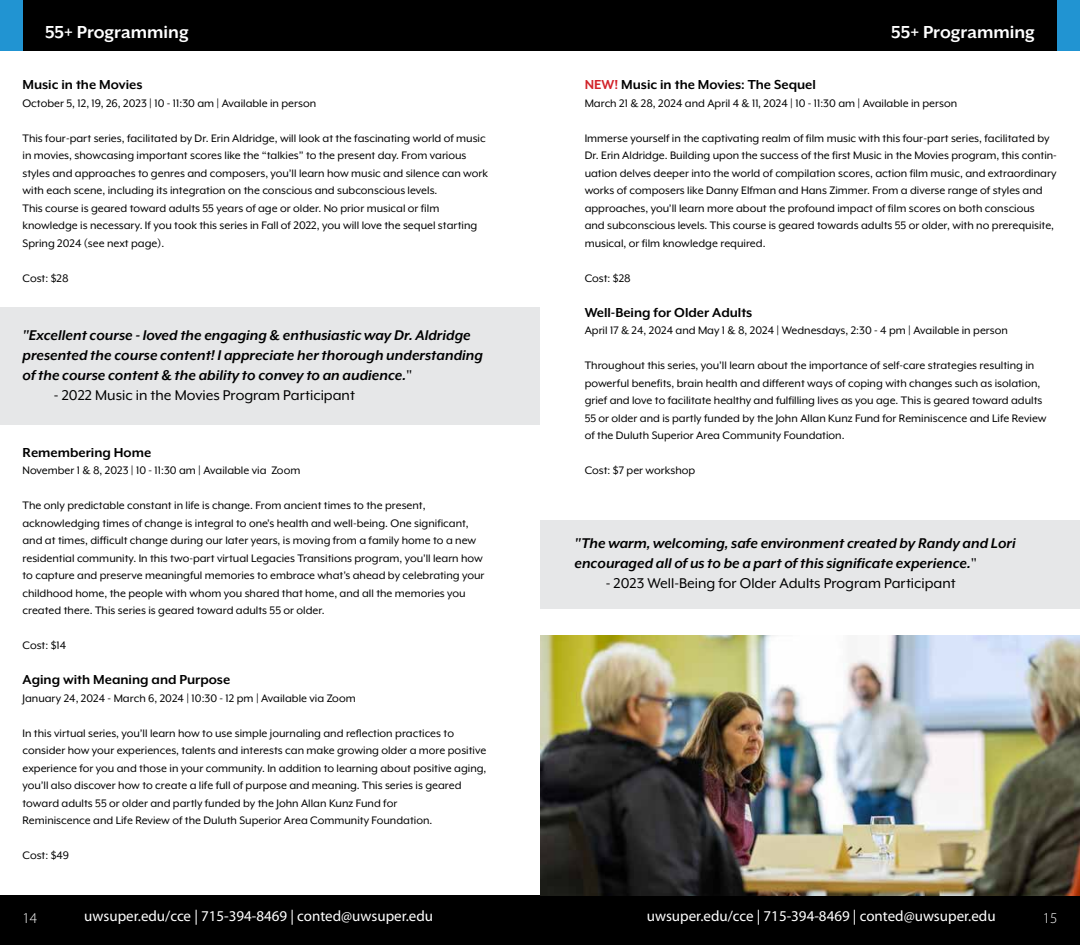
<style>
.page{position:relative;width:1080px;height:945px;background:#fff}
.page>*{position:absolute;margin:0;border:0;box-sizing:border-box;transform-origin:0 0}
.t1{font:700 20px "Mr Eaves XL San OT";color:#fff}
.t2{font:italic 700 16.25px/20px "Mr Eaves XL Mod OT";color:#000}
.t3{font:16.25px "Mr Eaves XL Mod OT";color:#000}
.t4{font:700 15px "Mr Eaves XL Mod OT";color:#000}
.t5{font:15px "Myriad Pro";color:#fff}
.t6{font:300 15px "Myriad Pro";color:#fff}
.t7{font:12.5px/17.5px "Mr Eaves XL Mod OT";color:#000}
.s1{color:#d2232a}
.s2{font-weight:400;font-style:normal}
</style>
<div class="page">
<div style="left:0;top:896px;width:1080px;height:49px;background:#000"></div>
<div style="left:0;top:0;width:1080px;height:51px;background:#000"></div>
<div style="left:0;top:0;width:22px;height:50px;background:#2194d2"></div>
<div style="left:1057px;top:0;width:23px;height:50px;background:#2194d2"></div>
<div style="left:0;top:308px;width:540px;height:117px;background:#e6e7e8"></div>
<div style="left:541px;top:520px;width:539px;height:88px;background:#e6e7e8"></div>
<img style="left:541px;top:635px;width:539px;height:261px">
<h1 class="t1" style="left:45px;top:22px;width:145px">55+ Programming</h1>
<h1 class="t1" style="left:891px;top:22px;width:145px">55+ Programming</h1>
<p class="t4" style="left:22px;top:77px;width:121px">Music in the Movies</p>
<p class="t7" style="left:22px;top:94px;width:295px">October 5, 12, 19, 26, 2023 | 10 - 11:30 am | Available in person</p>
<p class="t7" style="left:22px;top:129px;width:467px">This four-part series, facilitated by Dr. Erin Aldridge, will look at the fascinating world of music in movies, showcasing important scores like the “talkies” to the present day. From various styles and approaches to genres and composers, you’ll learn how music and silence can work with each scene, including its integration on the conscious and subconscious levels.<br>This course is geared toward adults 55 years of age or older. No prior musical or film knowledge is necessary. If you took this series in Fall of 2022, you will love the sequel starting Spring 2024 (see next page).</p>
<p class="t7" style="left:22px;top:269px;width:48px">Cost: $28</p>
<p class="t4" style="left:585px;top:77px;width:233px"><span class="s1">NEW!</span> Music in the Movies: The Sequel</p>
<p class="t7" style="left:585px;top:94px;width:374px">March 21 &amp; 28, 2024 and April 4 &amp; 11, 2024 | 10 - 11:30 am | Available in person</p>
<p class="t7" style="left:585px;top:129px;width:474px">Immerse yourself in the captivating realm of film music with this four-part series, facilitated by Dr. Erin Aldridge. Building upon the success of the first Music in the Movies program, this contin&shy;uation delves deeper into the world of compilation scores, action film music, and extraordinary works of composers like Danny Elfman and Hans Zimmer. From a diverse range of styles and approaches, you’ll learn more about the profound impact of film scores on both conscious and subconscious levels. This course is geared towards adults 55 or older, with no prerequisite, musical, or film knowledge required.</p>
<p class="t7" style="left:585px;top:269px;width:48px">Cost: $28</p>
<p class="t4" style="left:585px;top:305px;width:169px">Well-Being for Older Adults</p>
<p class="t7" style="left:585px;top:322px;width:425px">April 17 &amp; 24, 2024 and May 1 &amp; 8, 2024 | Wednesdays, 2:30 - 4 pm | Available in person</p>
<p class="t7" style="left:585px;top:357px;width:463px">Throughout this series, you’ll learn about the importance of self-care strategies resulting in powerful benefits, brain health and different ways of coping with changes such as isolation, grief and love to facilitate healthy and fulfilling lives as you age. This is geared toward adults 55 or older and is partly funded by the John Allan Kunz Fund for Reminiscence and Life Review of the Duluth Superior Area Community Foundation.</p>
<p class="t7" style="left:585px;top:462px;width:112px">Cost: $7 per workshop</p>
<h2 class="t2" style="left:22px;top:326px;width:462px">"Excellent course - loved the engaging &amp; enthusiastic way Dr. Aldridge presented the course content! I appreciate her thorough understanding of the course content &amp; the ability to convey to an audience.<span class="s2">"</span></h2>
<h2 class="t3" style="left:54px;top:387px;width:303px">- 2022 Music in the Movies Program Participant</h2>
<p class="t4" style="left:22px;top:445px;width:130px">Remembering Home</p>
<p class="t7" style="left:22px;top:462px;width:279px">November 1 &amp; 8, 2023 | 10 - 11:30 am | Available via Zoom</p>
<p class="t7" style="left:22px;top:497px;width:464px">The only predictable constant in life is change. From ancient times to the present, acknowledging times of change is integral to one's health and well-being. One significant, and at times, difficult change during our later years, is moving from a family home to a new residential community. In this two-part virtual Legacies Transitions program, you'll learn how to capture and preserve meaningful memories to embrace what's ahead by celebrating your childhood home, the people with whom you shared that home, and all the memories you created there. This series is geared toward adults 55 or older.</p>
<p class="t7" style="left:22px;top:637px;width:45px">Cost: $14</p>
<p class="t4" style="left:22px;top:672px;width:209px">Aging with Meaning and Purpose</p>
<p class="t7" style="left:22px;top:689px;width:335px">January 24, 2024 - March 6, 2024 | 10:30 - 12 pm | Available via Zoom</p>
<p class="t7" style="left:22px;top:724px;width:466px">In this virtual series, you’ll learn how to use simple journaling and reflection practices to consider how your experiences, talents and interests can make growing older a more positive experience for you and those in your community. In addition to learning about positive aging, you’ll also discover how to create a life full of purpose and meaning. This series is geared toward adults 55 or older and partly funded by the John Allan Kunz Fund for<br>Reminiscence and Life Review of the Duluth Superior Area Community Foundation.</p>
<p class="t7" style="left:22px;top:847px;width:48px">Cost: $49</p>
<h2 class="t2" style="left:574px;top:533px;width:443px">"The warm, welcoming, safe environment created by Randy and Lori encouraged all of us to be a part of this significate experience.<span class="s2">"</span></h2>
<h2 class="t3" style="left:606px;top:575px;width:352px">- 2023 Well-Being for Older Adults Program Participant</h2>
<p class="t6" style="left:22px;top:909px;width:16px">14</p>
<p class="t5" style="left:84px;top:906px;width:350px">uwsuper.edu/cce | 715-394-8469 | conted@uwsuper.edu</p>
<p class="t5" style="left:647px;top:906px;width:350px">uwsuper.edu/cce | 715-394-8469 | conted@uwsuper.edu</p>
<p class="t6" style="left:1043px;top:909px;width:16px">15</p>
</div>
